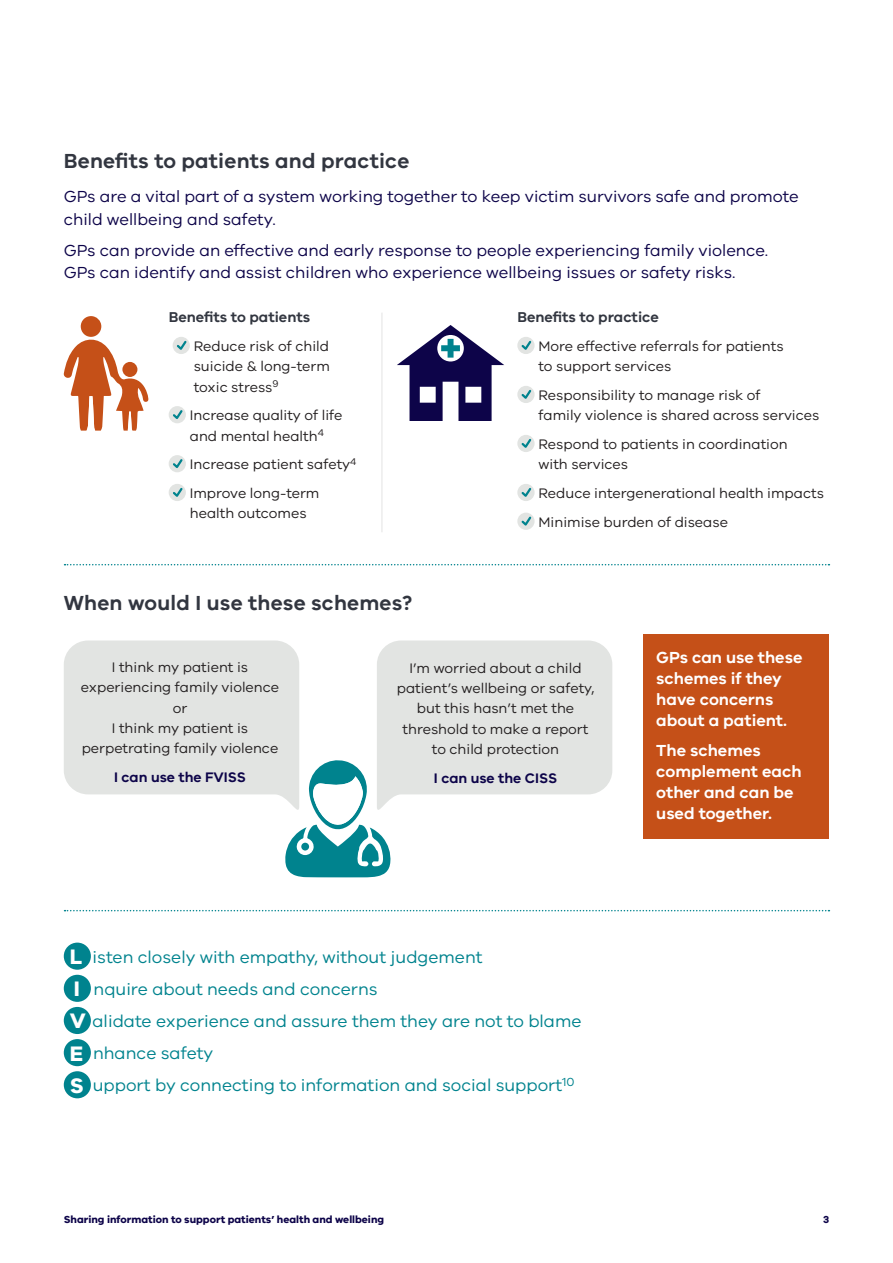
<style>
.page{position:relative;width:893px;height:1263px;background:#fff}
.page>*{position:absolute;margin:0;border:0;box-sizing:border-box;transform-origin:0 0}
.Heading_2_Text{font:600 21px "VIC";letter-spacing:.01em;color:#323640}
.t1{font:17.25px "VIC";color:#00838e}
.Intro{font:16.5px/22.5px "VIC";color:#0d0449}
.Body_Copy{font:600 16.5px/21px "VIC";color:#fff}
.Heading_4_Text{font:600 14.7px "VIC";color:#323640}
.t2{font:14.25px/20.2px "VIC";color:#231f20}
.t3{font:600 14.25px "VIC";color:#0d0449}
.t4{font:700 10.5px "VIC";color:#0d0449}
.s1{font-weight:700;font-size:21.6px;color:#fff}
</style>
<div class="page">
<div style="left:173px;top:337px;width:17px;height:17px;background:#e2e4e2;border-radius:50%"></div>
<svg style="left:177px;top:339px;width:11px;height:13px"></svg>
<div style="left:169px;top:406px;width:17px;height:17px;background:#e2e4e2;border-radius:50%"></div>
<svg style="left:171px;top:408px;width:14px;height:13px"></svg>
<div style="left:169px;top:455px;width:17px;height:17px;background:#e2e4e2;border-radius:50%"></div>
<svg style="left:171px;top:457px;width:14px;height:13px"></svg>
<div style="left:169px;top:484px;width:17px;height:17px;background:#e2e4e2;border-radius:50%"></div>
<svg style="left:173px;top:486px;width:11px;height:13px"></svg>
<div style="left:64px;top:942px;width:27px;height:28px;background:#00838e;border-radius:50%"></div>
<div style="left:64px;top:975px;width:27px;height:27px;background:#00838e;border-radius:50%"></div>
<div style="left:64px;top:1007px;width:27px;height:27px;background:#00838e;border-radius:50%"></div>
<div style="left:64px;top:1039px;width:27px;height:27px;background:#00838e;border-radius:50%"></div>
<div style="left:64px;top:1071px;width:27px;height:27px;background:#00838e;border-radius:50%"></div>
<svg style="left:397px;top:325px;width:107px;height:96px"></svg>
<div style="left:517px;top:337px;width:18px;height:17px;background:#e2e4e2;border-radius:50%"></div>
<svg style="left:521px;top:340px;width:11px;height:10px"></svg>
<div style="left:517px;top:386px;width:18px;height:17px;background:#e2e4e2;border-radius:50%"></div>
<svg style="left:521px;top:389px;width:11px;height:10px"></svg>
<div style="left:517px;top:435px;width:18px;height:17px;background:#e2e4e2;border-radius:50%"></div>
<svg style="left:521px;top:439px;width:11px;height:9px"></svg>
<div style="left:517px;top:484px;width:18px;height:17px;background:#e2e4e2;border-radius:50%"></div>
<svg style="left:521px;top:488px;width:11px;height:9px"></svg>
<div style="left:517px;top:513px;width:18px;height:17px;background:#e2e4e2;border-radius:50%"></div>
<svg style="left:521px;top:516px;width:11px;height:10px"></svg>
<svg style="left:63px;top:316px;width:86px;height:115px"></svg>
<div style="left:81px;top:316px;width:20px;height:21px;background:#c55018;border-radius:50%"></div>
<div style="left:122px;top:362px;width:15px;height:15px;background:#c55018;border-radius:50%"></div>
<svg style="left:65px;top:910px;width:764px;height:1px"></svg>
<svg style="left:65px;top:564px;width:764px;height:1px"></svg>
<hr style="left:382px;top:313px;width:1px;height:219px;background:#e3e3e3">
<svg style="left:64px;top:640px;width:548px;height:237px"></svg>
<div style="left:643px;top:634px;width:186px;height:204px;background:#c55018"></div>
<h2 class="Heading_2_Text" style="left:64px;top:148px;width:347px">Benefits to patients and practice</h2>
<p class="Intro" style="left:64px;top:185px;width:736px">GPs are a vital part of a system working together to keep victim survivors safe and promote child wellbeing and safety.</p>
<p class="Intro" style="left:64px;top:238px;width:706px">GPs can provide an effective and early response to people experiencing family violence.<br>GPs can identify and assist children who experience wellbeing issues or safety risks.</p>
<h4 class="Heading_4_Text" style="left:169px;top:308px;width:143px">Benefits to patients</h4>
<p class="t2" style="left:194px;top:336px;width:138px;text-align:justify">Reduce risk of child suicide &amp; long-term toxic stress<sup>9</sup></p>
<p class="t2" style="left:190px;top:405px;width:154px">Increase quality of life and mental health<sup>4</sup></p>
<p class="t2" style="left:190px;top:454px;width:168px">Increase patient safety<sup>4</sup></p>
<p class="t2" style="left:190px;top:483px;width:131px">Improve long-term health outcomes</p>
<h4 class="Heading_4_Text" style="left:517px;top:308px;width:143px">Benefits to practice</h4>
<p class="t2" style="left:539px;top:336px;width:247px">More effective referrals for patients to support services</p>
<p class="t2" style="left:539px;top:385px;width:282px">Responsibility to manage risk of<br>family violence is shared across services</p>
<p class="t2" style="left:539px;top:434px;width:251px">Respond to patients in coordination with services</p>
<p class="t2" style="left:539px;top:483px;width:287px">Reduce intergenerational health impacts</p>
<p class="t2" style="left:539px;top:511px;width:191px">Minimise burden of disease</p>
<h2 class="Heading_2_Text" style="left:64px;top:590px;width:350px">When would I use these schemes?</h2>
<p class="t2" style="left:81px;top:657px;width:200px;text-align:center">I think my patient is experiencing family violence</p>
<p class="t2" style="left:173px;top:697px;width:16px">or</p>
<p class="t2" style="left:82px;top:717px;width:198px;text-align:center">I think my patient is perpetrating family violence</p>
<p class="t3" style="left:114px;top:768px;width:133px">I can use the FVISS</p>
<p class="t2" style="left:397px;top:657px;width:199px;text-align:center">I’m worried about a child patient’s wellbeing or safety, but this hasn’t met the threshold to make a report to child protection</p>
<p class="t3" style="left:434px;top:769px;width:125px">I can use the CISS</p>
<p class="t1" style="left:70px;top:946px;width:414px"><span class="s1">L</span> isten closely with empathy, without judgement</p>
<p class="t1" style="left:74px;top:979px;width:305px"><span class="s1">I</span> nquire about needs and concerns</p>
<p class="t1" style="left:70px;top:1011px;width:513px"><span class="s1">V</span> alidate experience and assure them they are not to blame</p>
<p class="t1" style="left:70px;top:1043px;width:145px"><span class="s1">E</span> nhance safety</p>
<p class="t1" style="left:70px;top:1075px;width:506px"><span class="s1">S</span> upport by connecting to information and social support<sup>10</sup></p>
<p class="Body_Copy" style="left:656px;top:647px;width:148px">GPs can use these schemes if they have concerns about a patient.</p>
<p class="Body_Copy" style="left:656px;top:739px;width:147px">The schemes complement each other and can be used together.</p>
<p class="t4" style="left:64px;top:1212px;width:322px">Sharing information to support patients’ health and wellbeing</p>
<p class="t4" style="left:823px;top:1212px;width:8px">3</p>
</div>
